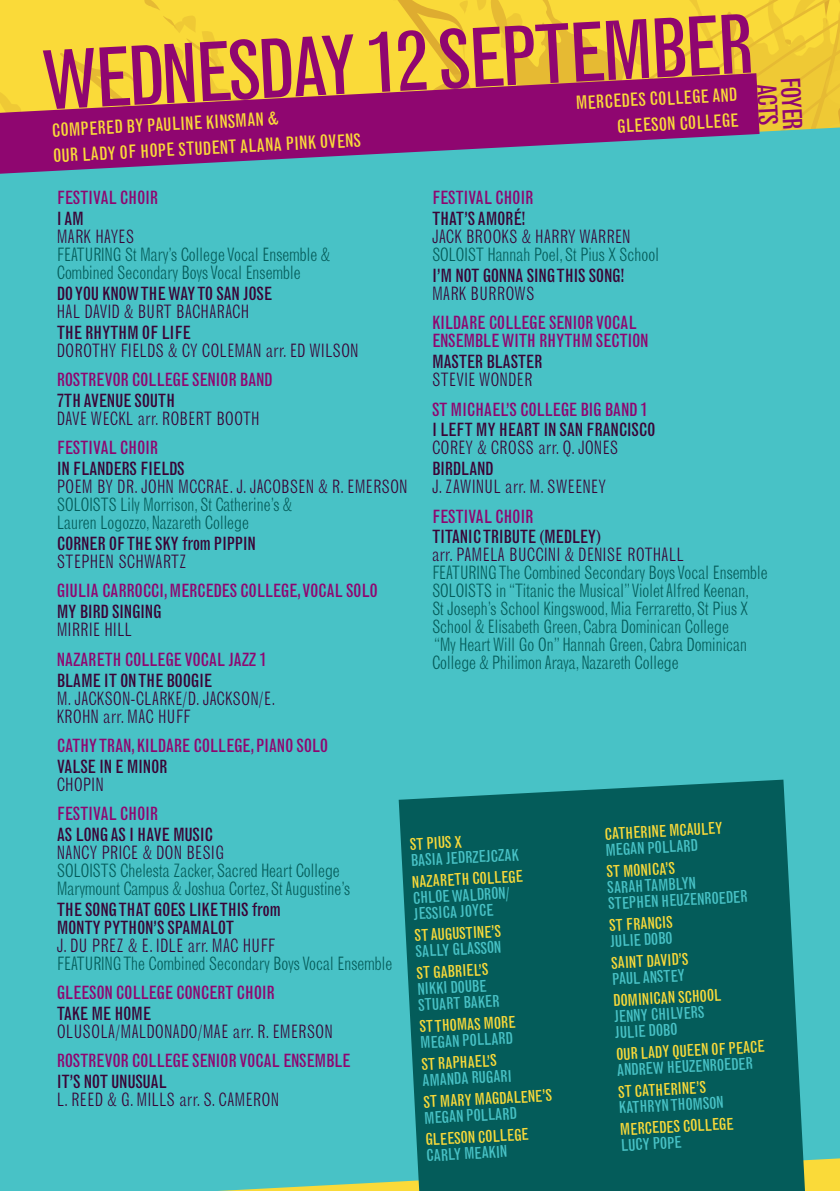
<style>
.page{position:relative;width:840px;height:1191px;background:#fff}
.page>*{position:absolute;margin:0;border:0;box-sizing:border-box;transform-origin:0 0}
.Date{font:condensed 80px "Grotesque MT Std";color:#8f0670}
.t1{font:condensed 26px "Grotesque MT Std";color:#8f0670}
.Extra{font:300 condensed 18px/18px "Grotesque MT Std";letter-spacing:-.03em;color:#045c5a}
.Composer{font:300 condensed 18px/18px "Grotesque MT Std";color:#3a0436}
.Song_Title{font:condensed 18px/18px "Grotesque MT Std";letter-spacing:-.02em;color:#3a0436}
.Performer{font:condensed 18px/18px "Grotesque MT Std";letter-spacing:-.02em;color:#8f0670}
.Compere{font:condensed 18px "Grotesque MT Std";color:#fada39}
.Foyer_Acts{font:condensed 18px "Grotesque MT Std";color:#fada39}
.Conductor{font:condensed 16px/16px "Grotesque MT Std";color:#48c2c6}
.School{font:condensed 16px "Grotesque MT Std";color:#fada39}
</style>
<div class="page">
<svg style="left:0;top:0;width:839px;height:88px"></svg>
<div style="left:0;top:88px;width:839px;height:1103px;background:#48c2c6"></div>
<svg style="left:0;top:73px;width:759px;height:103px;fill:#8f0670"></svg>
<svg style="left:398px;top:779px;width:406px;height:412px;fill:#045c5a"></svg>
<p class="Date" style="left:39px;top:34px;width:714px;rotate:-3deg">WEDNESDAY 12 SEPTEMBER</p>
<h2 class="t1" style="left:804px;top:76px;width:55px;rotate:87deg">FOYER</h2>
<h2 class="t1" style="left:781px;top:83px;width:43px;rotate:87deg">ACTS</h2>
<p class="Foyer_Acts" style="left:575px;top:92px;width:163px;rotate:-3deg">MERCEDES COLLEGE AND</p>
<p class="Foyer_Acts" style="left:616px;top:116px;width:123px;rotate:-3deg">GLEESON COLLEGE</p>
<p class="Compere" style="left:51px;top:120px;width:228px;rotate:-3deg">COMPERED BY PAULINE KINSMAN &amp;</p>
<p class="Compere" style="left:52px;top:145px;width:310px;rotate:-3deg">OUR LADY OF HOPE STUDENT ALANA PINK OVENS</p>
<p class="Performer" style="left:57px;top:189px;width:103px">FESTIVAL CHOIR</p>
<p class="Song_Title" style="left:57px;top:210px;width:29px">I AM</p>
<p class="Composer" style="left:57px;top:227px;width:79px">MARK HAYES</p>
<p class="Extra" style="left:57px;top:245px;width:274px">FEATURING St Mary’s College Vocal Ensemble &amp;<br>Combined Secondary Boys Vocal Ensemble</p>
<p class="Song_Title" style="left:57px;top:285px;width:217px">DO YOU KNOW THE WAY TO SAN JOSE</p>
<p class="Composer" style="left:57px;top:302px;width:194px">HAL DAVID &amp; BURT BACHARACH</p>
<p class="Song_Title" style="left:57px;top:323px;width:135px">THE RHYTHM OF LIFE</p>
<p class="Composer" style="left:57px;top:341px;width:303px">DOROTHY FIELDS &amp; CY COLEMAN arr. ED WILSON</p>
<p class="Performer" style="left:57px;top:371px;width:217px">ROSTREVOR COLLEGE SENIOR BAND</p>
<p class="Song_Title" style="left:57px;top:392px;width:120px">7TH AVENUE SOUTH</p>
<p class="Composer" style="left:57px;top:409px;width:204px">DAVE WECKL arr. ROBERT BOOTH</p>
<p class="Performer" style="left:57px;top:439px;width:103px">FESTIVAL CHOIR</p>
<p class="Song_Title" style="left:57px;top:460px;width:129px">IN FLANDERS FIELDS</p>
<p class="Composer" style="left:57px;top:477px;width:352px">POEM BY DR. JOHN MCCRAE. J. JACOBSEN &amp; R. EMERSON</p>
<p class="Extra" style="left:57px;top:495px;width:237px">SOLOISTS Lily Morrison, St Catherine’s &amp;<br>Lauren Logozzo, Nazareth College</p>
<p class="Song_Title" style="left:57px;top:535px;width:201px">CORNER OF THE SKY from PIPPIN</p>
<p class="Composer" style="left:57px;top:552px;width:131px">STEPHEN SCHWARTZ</p>
<p class="Performer" style="left:57px;top:582px;width:322px">GIULIA CARROCCI, MERCEDES COLLEGE,VOCAL SOLO</p>
<p class="Song_Title" style="left:57px;top:603px;width:106px">MY BIRD SINGING</p>
<p class="Composer" style="left:57px;top:620px;width:77px">MIRRIE HILL</p>
<p class="Performer" style="left:57px;top:650px;width:211px">NAZARETH COLLEGE VOCAL JAZZ 1</p>
<p class="Song_Title" style="left:57px;top:671px;width:157px">BLAME IT ON THE BOOGIE</p>
<p class="Composer" style="left:57px;top:689px;width:220px">M. JACKSON-CLARKE/D. JACKSON/E.<br>KROHN arr. MAC HUFF</p>
<p class="Performer" style="left:57px;top:736px;width:273px">CATHY TRAN, KILDARE COLLEGE, PIANO SOLO</p>
<p class="Song_Title" style="left:57px;top:757px;width:112px">VALSE IN E MINOR</p>
<p class="Composer" style="left:57px;top:775px;width:49px">CHOPIN</p>
<p class="Performer" style="left:57px;top:805px;width:103px">FESTIVAL CHOIR</p>
<p class="Song_Title" style="left:57px;top:825px;width:158px">AS LONG AS I HAVE MUSIC</p>
<p class="Composer" style="left:57px;top:843px;width:169px">NANCY PRICE &amp; DON BESIG</p>
<p class="Extra" style="left:57px;top:861px;width:295px">SOLOISTS Chelesta Zacker, Sacred Heart College<br>Marymount Campus &amp; Joshua Cortez, St Augustine’s</p>
<p class="Song_Title" style="left:57px;top:900px;width:225px">THE SONG THAT GOES LIKE THIS from<br>MONTY PYTHON’S SPAMALOT</p>
<p class="Composer" style="left:57px;top:936px;width:220px">J. DU PREZ &amp; E. IDLE arr. MAC HUFF</p>
<p class="Extra" style="left:57px;top:954px;width:337px">FEATURING The Combined Secondary Boys Vocal Ensemble</p>
<p class="Performer" style="left:57px;top:984px;width:219px">GLEESON COLLEGE CONCERT CHOIR</p>
<p class="Song_Title" style="left:57px;top:1004px;width:96px">TAKE ME HOME</p>
<p class="Composer" style="left:57px;top:1022px;width:277px">OLUSOLA/MALDONADO/MAE arr. R. EMERSON</p>
<p class="Performer" style="left:57px;top:1052px;width:295px">ROSTREVOR COLLEGE SENIOR VOCAL ENSEMBLE</p>
<p class="Song_Title" style="left:57px;top:1073px;width:112px">IT’S NOT UNUSUAL</p>
<p class="Composer" style="left:57px;top:1090px;width:224px">L. REED &amp; G. MILLS arr. S. CAMERON</p>
<p class="Performer" style="left:432px;top:189px;width:103px">FESTIVAL CHOIR</p>
<p class="Song_Title" style="left:432px;top:210px;width:95px">THAT’S AMORÉ!</p>
<p class="Composer" style="left:432px;top:227px;width:200px">JACK BROOKS &amp; HARRY WARREN</p>
<p class="Extra" style="left:432px;top:245px;width:228px">SOLOIST Hannah Poel, St Pius X School</p>
<p class="Song_Title" style="left:432px;top:267px;width:194px">I’M NOT GONNA SING THIS SONG!</p>
<p class="Composer" style="left:432px;top:284px;width:104px">MARK BURROWS</p>
<p class="Performer" style="left:432px;top:314px;width:218px">KILDARE COLLEGE SENIOR VOCAL<br>ENSEMBLE WITH RHYTHM SECTION</p>
<p class="Song_Title" style="left:432px;top:353px;width:112px">MASTER BLASTER</p>
<p class="Composer" style="left:432px;top:370px;width:102px">STEVIE WONDER</p>
<p class="Performer" style="left:432px;top:400px;width:217px">ST MICHAEL’S COLLEGE BIG BAND 1</p>
<p class="Song_Title" style="left:432px;top:421px;width:225px">I LEFT MY HEART IN SAN FRANCISCO</p>
<p class="Composer" style="left:432px;top:439px;width:188px">COREY &amp; CROSS arr. Q. JONES</p>
<p class="Song_Title" style="left:432px;top:460px;width:63px">BIRDLAND</p>
<p class="Composer" style="left:432px;top:477px;width:175px">J. ZAWINUL arr. M. SWEENEY</p>
<p class="Performer" style="left:432px;top:507px;width:103px">FESTIVAL CHOIR</p>
<p class="Song_Title" style="left:432px;top:528px;width:170px">TITANIC TRIBUTE (MEDLEY)</p>
<p class="Composer" style="left:432px;top:546px;width:253px">arr. PAMELA BUCCINI &amp; DENISE ROTHALL</p>
<p class="Extra" style="left:432px;top:564px;width:337px">FEATURING The Combined Secondary Boys Vocal Ensemble</p>
<p class="Extra" style="left:432px;top:582px;width:318px;text-align:justify">SOLOISTS in “Titanic the Musical”Violet Alfred Keenan, St Joseph’s School Kingswood, Mia Ferraretto, St Pius X School &amp; Elisabeth Green, Cabra Dominican College</p>
<p class="Extra" style="left:432px;top:636px;width:317px">“My Heart Will Go On”Hannah Green, Cabra Dominican<br>College &amp; Philimon Araya, Nazareth College</p>
<p class="School" style="left:603px;top:824px;width:120px;rotate:-3deg">CATHERINE MCAULEY</p>
<p class="Conductor" style="left:604px;top:842px;width:94px;rotate:-3deg">MEGAN POLLARD</p>
<p class="School" style="left:605px;top:862px;width:70px;rotate:-3deg">ST MONICA’S</p>
<p class="Conductor" style="left:606px;top:880px;width:90px;rotate:-3deg">SARAH TAMBLYN</p>
<p class="Conductor" style="left:607px;top:895px;width:141px;rotate:-3deg">STEPHEN HEUZENROEDER</p>
<p class="School" style="left:608px;top:916px;width:65px;rotate:-3deg">ST FRANCIS</p>
<p class="Conductor" style="left:609px;top:933px;width:64px;rotate:-3deg">JULIE DOBO</p>
<p class="School" style="left:610px;top:953px;width:79px;rotate:-3deg">SAINT DAVID’S</p>
<p class="Conductor" style="left:611px;top:971px;width:74px;rotate:-3deg">PAUL ANSTEY</p>
<p class="School" style="left:612px;top:991px;width:110px;rotate:-3deg">DOMINICAN SCHOOL</p>
<p class="Conductor" style="left:613px;top:1008px;width:92px;rotate:-3deg">JENNY CHILVERS</p>
<p class="Conductor" style="left:614px;top:1024px;width:64px;rotate:-3deg">JULIE DOBO</p>
<p class="School" style="left:615px;top:1044px;width:150px;rotate:-3deg">OUR LADY QUEEN OF PEACE</p>
<p class="Conductor" style="left:616px;top:1062px;width:138px;rotate:-3deg">ANDREW HEUZENROEDER</p>
<p class="School" style="left:617px;top:1082px;width:90px;rotate:-3deg">ST CATHERINE’S</p>
<p class="Conductor" style="left:618px;top:1100px;width:106px;rotate:-3deg">KATHRYN THOMSON</p>
<p class="School" style="left:619px;top:1120px;width:115px;rotate:-3deg">MERCEDES COLLEGE</p>
<p class="Conductor" style="left:620px;top:1137px;width:62px;rotate:-3deg">LUCY POPE</p>
<p class="School" style="left:409px;top:835px;width:53px;rotate:-3deg">ST PIUS X</p>
<p class="Conductor" style="left:410px;top:852px;width:110px;rotate:-3deg">BASIA JEDRZEJCZAK</p>
<p class="School" style="left:411px;top:872px;width:113px;rotate:-3deg">NAZARETH COLLEGE</p>
<p class="Conductor" style="left:412px;top:890px;width:99px;rotate:-3deg">CHLOE WALDRON/<br>JESSICA JOYCE</p>
<p class="School" style="left:414px;top:926px;width:88px;rotate:-3deg">ST AUGUSTINE’S</p>
<p class="Conductor" style="left:415px;top:943px;width:87px;rotate:-3deg">SALLY GLASSON</p>
<p class="School" style="left:416px;top:963px;width:73px;rotate:-3deg">ST GABRIEL’S</p>
<p class="Conductor" style="left:417px;top:981px;width:71px;rotate:-3deg">NIKKI DOUBE</p>
<p class="Conductor" style="left:417px;top:997px;width:83px;rotate:-3deg">STUART BAKER</p>
<p class="School" style="left:419px;top:1017px;width:98px;rotate:-3deg">ST THOMAS MORE</p>
<p class="Conductor" style="left:419px;top:1035px;width:94px;rotate:-3deg">MEGAN POLLARD</p>
<p class="School" style="left:420px;top:1055px;width:77px;rotate:-3deg">ST RAPHAEL’S</p>
<p class="Conductor" style="left:421px;top:1072px;width:91px;rotate:-3deg">AMANDA RUGARI</p>
<p class="School" style="left:422px;top:1092px;width:130px;rotate:-3deg">ST MARY MAGDALENE’S</p>
<p class="Conductor" style="left:423px;top:1110px;width:94px;rotate:-3deg">MEGAN POLLARD</p>
<p class="School" style="left:424px;top:1130px;width:105px;rotate:-3deg">GLEESON COLLEGE</p>
<p class="Conductor" style="left:425px;top:1147px;width:83px;rotate:-3deg">CARLY MEAKIN</p>
</div>
